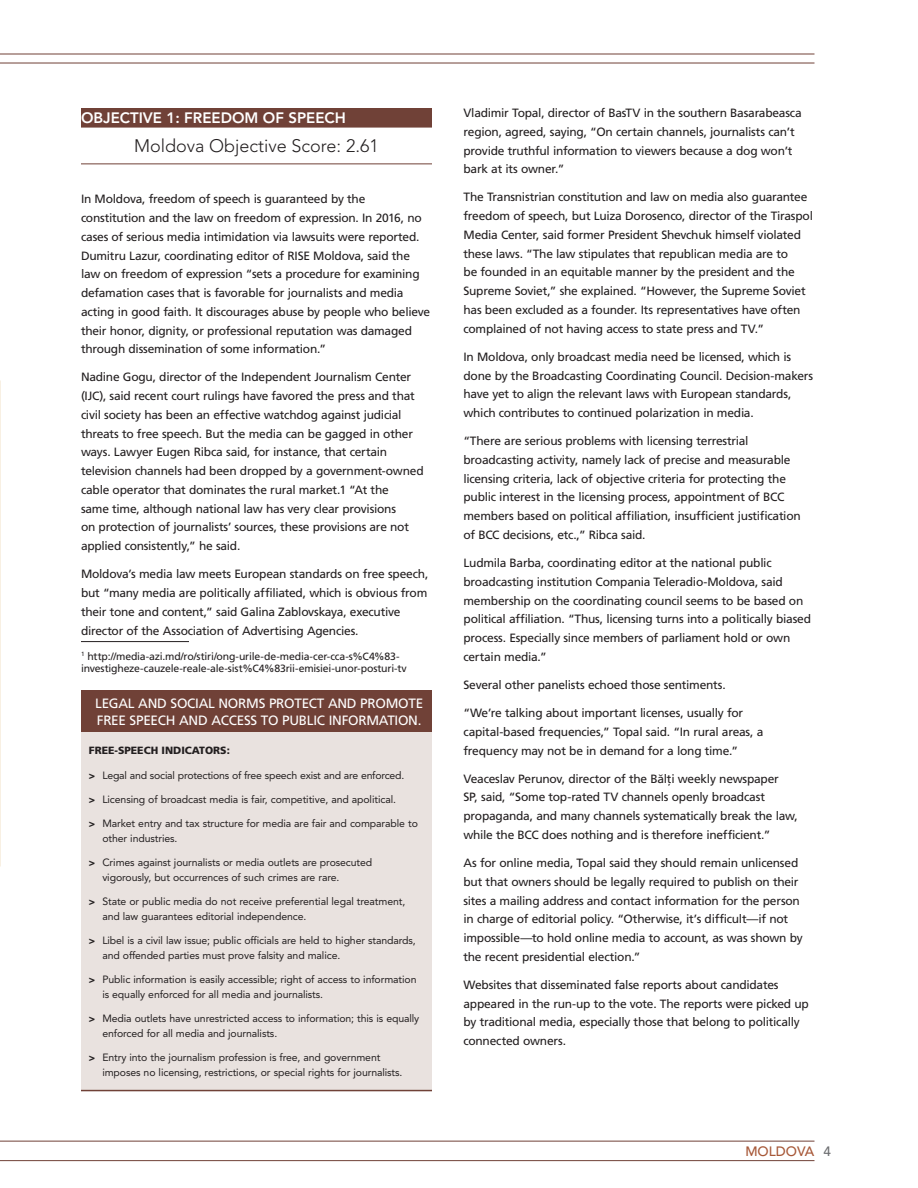
<style>
.page{position:relative;width:918px;height:1188px;background:#fff}
.page>*{position:absolute;margin:0;border:0;box-sizing:border-box;transform-origin:0 0}
.Objective_1_Score_si{font:300 18px "Avenir LT Std";color:#231f20}
.Objective_1_Head{font:800 15px "Avenir LT Std";color:#fff}
.Shadebox_Head{font:13.5px/16.5px "Frutiger LT Std";letter-spacing:-.02em;color:#fff}
.t1{font:500 13.5px "Avenir LT Std";color:#a75838}
.Main_Text{font:12px/18.8px "Frutiger LT Pro";letter-spacing:-.02em;color:#231f20}
.Shadebox_Text{font:10.5px/15px "Avenir LT Std";letter-spacing:-.01em;color:#231f20}
.Footnotes{font:10.5px/12.8px "Frutiger LT Pro";letter-spacing:-.015em;color:#231f20}
.Shadebox_Subhead{font:900 10.5px "Frutiger LT Std";color:#231f20}
.s1{font-family:"Frutiger LT Std";font-weight:900}
.s2{color:#6c6d70}
</style>
<div class="page">
<hr style="left:0;top:54px;width:814px;height:1px;background:#704137">
<hr style="left:0;top:63px;width:814px;height:1px;background:#704137">
<hr style="left:0;top:1141px;width:814px;height:1px;background:#704137">
<hr style="left:0;top:1160px;width:814px;height:1px;background:#704137">
<div style="left:81px;top:108px;width:351px;height:15px;background:#704137"></div>
<div style="left:81px;top:122px;width:351px;height:6px;background:#704137"></div>
<hr style="left:81px;top:164px;width:351px;height:1px;background:#704137">
<hr style="left:81px;top:641px;width:108px;height:1px;background:#231f20">
<div style="left:81px;top:725px;width:351px;height:366px;background:#e9e2df"></div>
<div style="left:81px;top:691px;width:351px;height:41px;background:#704137"></div>
<hr style="left:81px;top:1090px;width:351px;height:1px;background:#704137">
<p class="Objective_1_Head" style="left:81px;top:109px;width:266px">OBJECTIVE 1: FREEDOM OF SPEECH</p>
<p class="Objective_1_Score_si" style="left:134px;top:135px;width:246px">Moldova Objective Score: 2.61</p>
<p class="Main_Text" style="left:81px;top:190px;width:351px">In Moldova, freedom of speech is guaranteed by the constitution and the law on freedom of expression. In 2016, no cases of serious media intimidation via lawsuits were reported.<br>Dumitru Lazur, coordinating editor of RISE Moldova, said the law on freedom of expression “sets a procedure for examining defamation cases that is favorable for journalists and media acting in good faith. It discourages abuse by people who believe their honor, dignity, or professional reputation was damaged through dissemination of some information.”</p>
<p class="Main_Text" style="left:81px;top:368px;width:344px">Nadine Gogu, director of the Independent Journalism Center (IJC), said recent court rulings have favored the press and that civil society has been an effective watchdog against judicial threats to free speech. But the media can be gagged in other ways. Lawyer Eugen Ribca said, for instance, that certain television channels had been dropped by a government-owned cable operator that dominates the rural market.1 “At the<br>same time, although national law has very clear provisions<br>on protection of journalists’ sources, these provisions are not applied consistently,” he said.</p>
<p class="Main_Text" style="left:81px;top:565px;width:349px">Moldova’s media law meets European standards on free speech, but “many media are politically affiliated, which is obvious from their tone and content,” said Galina Zablovskaya, executive director of the Association of Advertising Agencies.</p>
<p class="Footnotes" style="left:81px;top:650px;width:327px"><sup>1</sup> http://media-azi.md/ro/stiri/ong-urile-de-media-cer-cca-s%C4%83- investigheze-cauzele-reale-ale-sist%C4%83rii-emisiei-unor-posturi-tv</p>
<p class="Shadebox_Head" style="left:95px;top:695px;width:329px">LEGAL AND SOCIAL NORMS PROTECT AND PROMOTE<br>FREE SPEECH AND ACCESS TO PUBLIC INFORMATION.</p>
<p class="Shadebox_Subhead" style="left:89px;top:744px;width:143px">FREE-SPEECH INDICATORS:</p>
<p class="Shadebox_Text" style="left:89px;top:768px;width:317px"><span class="s1">&gt;</span> Legal and social protections of free speech exist and are enforced.</p>
<p class="Shadebox_Text" style="left:89px;top:792px;width:309px"><span class="s1">&gt;</span> Licensing of broadcast media is fair, competitive, and apolitical.</p>
<p class="Shadebox_Text" style="left:102px;top:816px;width:317px;text-indent:-14px"><span class="s1">&gt;</span> Market entry and tax structure for media are fair and comparable to other industries.</p>
<p class="Shadebox_Text" style="left:102px;top:855px;width:271px;text-indent:-14px"><span class="s1">&gt;</span> Crimes against journalists or media outlets are prosecuted vigorously, but occurrences of such crimes are rare.</p>
<p class="Shadebox_Text" style="left:102px;top:894px;width:305px;text-indent:-14px"><span class="s1">&gt;</span> State or public media do not receive preferential legal treatment, and law guarantees editorial independence.</p>
<p class="Shadebox_Text" style="left:102px;top:933px;width:315px;text-indent:-14px"><span class="s1">&gt;</span> Libel is a civil law issue; public officials are held to higher standards, and offended parties must prove falsity and malice.</p>
<p class="Shadebox_Text" style="left:102px;top:972px;width:316px;text-indent:-14px"><span class="s1">&gt;</span> Public information is easily accessible; right of access to information is equally enforced for all media and journalists.</p>
<p class="Shadebox_Text" style="left:102px;top:1011px;width:318px;text-indent:-14px"><span class="s1">&gt;</span> Media outlets have unrestricted access to information; this is equally enforced for all media and journalists.</p>
<p class="Shadebox_Text" style="left:102px;top:1050px;width:302px;text-indent:-14px"><span class="s1">&gt;</span> Entry into the journalism profession is free, and government imposes no licensing, restrictions, or special rights for journalists.</p>
<p class="Main_Text" style="left:464px;top:104px;width:340px">Vladimir Topal, director of BasTV in the southern Basarabeasca region, agreed, saying, “On certain channels, journalists can’t provide truthful information to viewers because a dog won’t bark at its owner.”</p>
<p class="Main_Text" style="left:464px;top:188px;width:351px">The Transnistrian constitution and law on media also guarantee freedom of speech, but Luiza Dorosenco, director of the Tiraspol Media Center, said former President Shevchuk himself violated these laws. “The law stipulates that republican media are to<br>be founded in an equitable manner by the president and the Supreme Soviet,” she explained. “However, the Supreme Soviet has been excluded as a founder. Its representatives have often complained of not having access to state press and TV.”</p>
<p class="Main_Text" style="left:464px;top:347px;width:351px">In Moldova, only broadcast media need be licensed, which is done by the Broadcasting Coordinating Council. Decision-makers have yet to align the relevant laws with European standards, which contributes to continued polarization in media.</p>
<p class="Main_Text" style="left:464px;top:432px;width:339px">“There are serious problems with licensing terrestrial broadcasting activity, namely lack of precise and measurable licensing criteria, lack of objective criteria for protecting the public interest in the licensing process, appointment of BCC members based on political affiliation, insufficient justification of BCC decisions, etc.,” Ribca said.</p>
<p class="Main_Text" style="left:464px;top:554px;width:349px">Ludmila Barba, coordinating editor at the national public broadcasting institution Compania Teleradio-Moldova, said membership on the coordinating council seems to be based on political affiliation. “Thus, licensing turns into a politically biased process. Especially since members of parliament hold or own certain media.”</p>
<p class="Main_Text" style="left:464px;top:675px;width:264px">Several other panelists echoed those sentiments.</p>
<p class="Main_Text" style="left:464px;top:704px;width:301px">“We’re talking about important licenses, usually for capital-based frequencies,” Topal said. “In rural areas, a frequency may not be in demand for a long time.”</p>
<p class="Main_Text" style="left:464px;top:769px;width:336px">Veaceslav Perunov, director of the Bălţi weekly newspaper<br>SP, said, “Some top-rated TV channels openly broadcast propaganda, and many channels systematically break the law, while the BCC does nothing and is therefore inefficient.”</p>
<p class="Main_Text" style="left:464px;top:854px;width:341px">As for online media, Topal said they should remain unlicensed but that owners should be legally required to publish on their sites a mailing address and contact information for the person in charge of editorial policy. “Otherwise, it’s difficult—if not impossible—to hold online media to account, as was shown by the recent presidential election.”</p>
<p class="Main_Text" style="left:464px;top:975px;width:347px">Websites that disseminated false reports about candidates appeared in the run-up to the vote. The reports were picked up by traditional media, especially those that belong to politically connected owners.</p>
<p class="t1" style="left:745px;top:1144px;width:87px">MOLDOVA <span class="s2">4</span></p>
</div>
